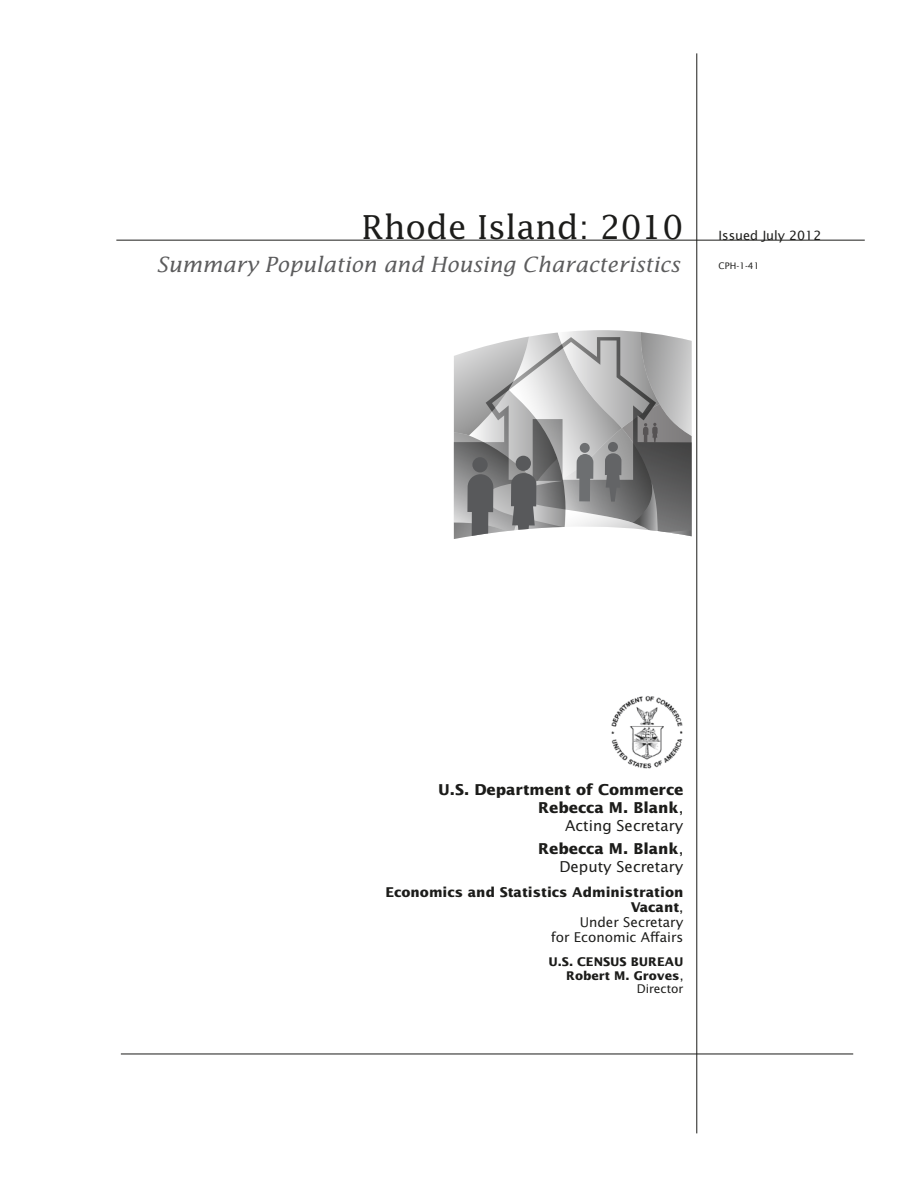
<style>
.page{position:relative;width:918px;height:1188px;background:#fff}
.page>*{position:absolute;margin:0;border:0;box-sizing:border-box;transform-origin:0 0}
.t1{font:33px "Lucida";color:#1c1c1a}
.t2{font:italic 21px "Lucida";color:#5c5c5d}
.t3{font:700 15px/18px "Lucida Sans";color:#1c1c1a;text-align:right}
.t4{font:15px/18px "Lucida Sans";color:#1c1c1a;text-align:right}
.t5{font:700 13.5px/15px "Lucida Sans";color:#1c1c1a;text-align:right}
.t6{font:12.75px "Lucida Sans";color:#1c1c1a}
.t7{font:700 12px/13.5px "Lucida Sans";color:#1c1c1a;text-align:right}
.t8{font:9px "Lucida Sans";color:#1c1c1a}
.s1{font-weight:400}
.s2{font-weight:700}
</style>
<div class="page">
<img style="left:611px;top:696px;width:72px;height:73px">
<hr style="left:121px;top:1054px;width:732px;height:1px;background:#1c1c1a">
<hr style="left:697px;top:53px;width:1px;height:1080px;background:#1c1c1a">
<hr style="left:116px;top:240px;width:749px;height:1px;background:#1c1c1a">
<svg style="left:454px;top:330px;width:238px;height:209px;background:#a5a5a5"></svg>
<p class="t1" style="left:361px;top:207px;width:323px">Rhode Island: 2010</p>
<p class="t2" style="left:157px;top:252px;width:525px">Summary Population and Housing Characteristics</p>
<p class="t6" style="left:719px;top:228px;width:104px">Issued July 2012</p>
<p class="t8" style="left:719px;top:260px;width:42px">CPH-1-41</p>
<p class="t3" style="left:438px;top:781px;width:247px">U.S. Department of Commerce<br>Rebecca M. Blank<span class="s1">,<br>Acting Secretary</span></p>
<p class="t4" style="left:538px;top:840px;width:147px"><span class="s2">Rebecca M. Blank</span>,<br>Deputy Secretary</p>
<p class="t5" style="left:385px;top:885px;width:300px">Economics and Statistics Administration<br>Vacant<span class="s1">,<br>Under Secretary<br>for Economic Affairs</span></p>
<p class="t7" style="left:548px;top:956px;width:137px">U.S. CENSUS BUREAU<br>Robert M. Groves<span class="s1">,<br>Director</span></p>
</div>
